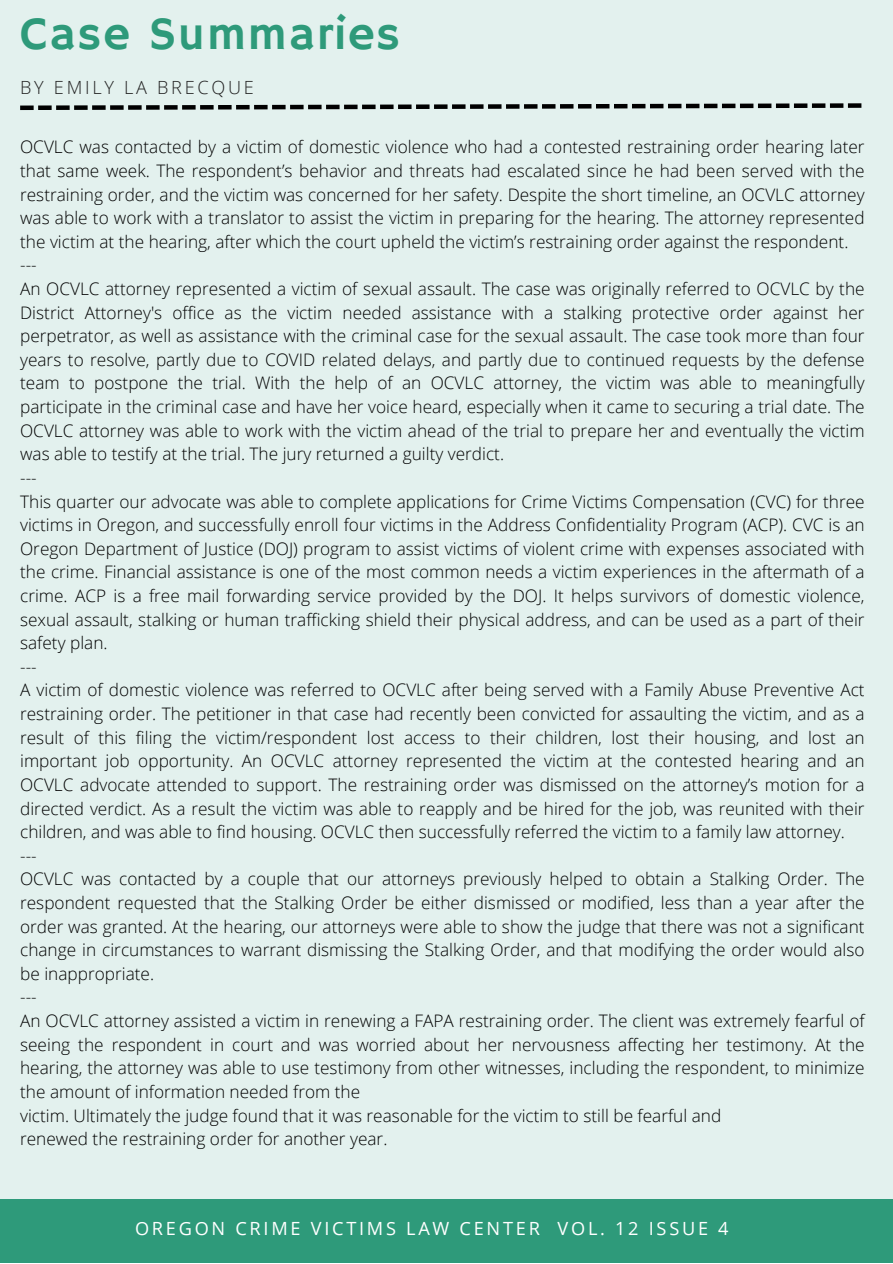
<style>
.page{position:relative;width:893px;height:1264px;background:#fff}
.page>*{position:absolute;margin:0;border:0;box-sizing:border-box;transform-origin:0 0}
.t1{font:47.1px "Hammersmith One";letter-spacing:.03em;color:#2e9a7a}
.t2{font:18.15px "Open Sans";letter-spacing:.15em;color:#fff}
.t3{font:300 18.15px "Open Sans";letter-spacing:.15em;color:#222}
.t4{font:300 17.25px/23.5px "Open Sans";color:#000;text-align:justify}
</style>
<div class="page">
<div style="left:0;top:0;width:892px;height:1262px;background:#e3f1ee"></div>
<div style="left:0;top:1199px;width:892px;height:63px;background:#2e9a7a"></div>
<svg style="left:20px;top:103px;width:841px;height:7px"></svg>
<p class="t1" style="left:20px;top:7px;width:381px">Case Summaries</p>
<p class="t3" style="left:20px;top:75px;width:235px">BY EMILY LA BRECQUE</p>
<p class="t4" style="left:20px;top:135px;width:845px">OCVLC was contacted by a victim of domestic violence who had a contested restraining order hearing later that same week. The respondent’s behavior and threats had escalated since he had been served with the restraining order, and the victim was concerned for her safety. Despite the short timeline, an OCVLC attorney was able to work with a translator to assist the victim in preparing for the hearing. The attorney represented the victim at the hearing, after which the court upheld the victim’s restraining order against the respondent.</p>
<p class="t4" style="left:20px;top:253px;width:18px">---</p>
<p class="t4" style="left:20px;top:276px;width:845px">An OCVLC attorney represented a victim of sexual assault. The case was originally referred to OCVLC by the District Attorney's office as the victim needed assistance with a stalking protective order against her perpetrator, as well as assistance with the criminal case for the sexual assault. The case took more than four years to resolve, partly due to COVID related delays, and partly due to continued requests by the defense team to postpone the trial. With the help of an OCVLC attorney, the victim was able to meaningfully participate in the criminal case and have her voice heard, especially when it came to securing a trial date. The OCVLC attorney was able to work with the victim ahead of the trial to prepare her and eventually the victim was able to testify at the trial. The jury returned a guilty verdict.</p>
<p class="t4" style="left:20px;top:465px;width:18px">---</p>
<p class="t4" style="left:20px;top:489px;width:845px">This quarter our advocate was able to complete applications for Crime Victims Compensation (CVC) for three victims in Oregon, and successfully enroll four victims in the Address Confidentiality Program (ACP). CVC is an Oregon Department of Justice (DOJ) program to assist victims of violent crime with expenses associated with the crime. Financial assistance is one of the most common needs a victim experiences in the aftermath of a crime. ACP is a free mail forwarding service provided by the DOJ. It helps survivors of domestic violence, sexual assault, stalking or human trafficking shield their physical address, and can be used as a part of their safety plan.</p>
<p class="t4" style="left:20px;top:654px;width:18px">---</p>
<p class="t4" style="left:20px;top:678px;width:845px">A victim of domestic violence was referred to OCVLC after being served with a Family Abuse Preventive Act restraining order. The petitioner in that case had recently been convicted for assaulting the victim, and as a result of this filing the victim/respondent lost access to their children, lost their housing, and lost an important job opportunity. An OCVLC attorney represented the victim at the contested hearing and an OCVLC advocate attended to support. The restraining order was dismissed on the attorney’s motion for a directed verdict. As a result the victim was able to reapply and be hired for the job, was reunited with their children, and was able to find housing. OCVLC then successfully referred the victim to a family law attorney.</p>
<p class="t4" style="left:20px;top:843px;width:18px">---</p>
<p class="t4" style="left:20px;top:867px;width:845px">OCVLC was contacted by a couple that our attorneys previously helped to obtain a Stalking Order. The respondent requested that the Stalking Order be either dismissed or modified, less than a year after the order was granted. At the hearing, our attorneys were able to show the judge that there was not a significant change in circumstances to warrant dismissing the Stalking Order, and that modifying the order would also be inappropriate.</p>
<p class="t4" style="left:20px;top:985px;width:18px">---</p>
<p class="t4" style="left:20px;top:1008px;width:845px">An OCVLC attorney assisted a victim in renewing a FAPA restraining order. The client was extremely fearful of seeing the respondent in court and was worried about her nervousness affecting her testimony. At the hearing, the attorney was able to use testimony from other witnesses, including the respondent, to minimize the amount of information needed from the</p>
<p class="t4" style="left:20px;top:1103px;width:702px">victim. Ultimately the judge found that it was reasonable for the victim to still be fearful and</p>
<p class="t4" style="left:20px;top:1126px;width:369px">renewed the restraining order for another year.</p>
<p class="t2" style="left:135px;top:1215px;width:595px">OREGON CRIME VICTIMS LAW CENTER VOL. 12 ISSUE 4</p>
</div>
